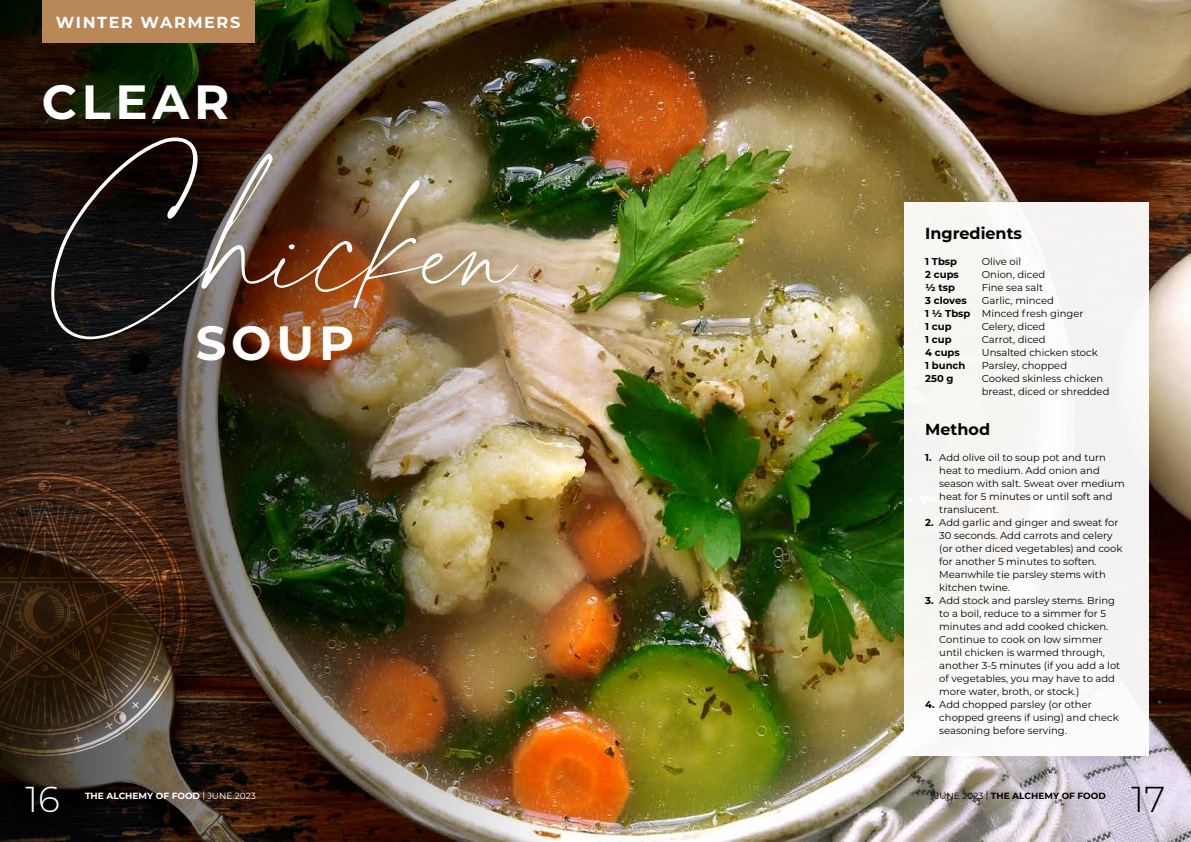
<style>
.page{position:relative;width:1191px;height:842px;background:#fff}
.page>*{position:absolute;margin:0;border:0;box-sizing:border-box;transform-origin:0 0}
.t1{font:150px "theartisan";color:#fff}
.t2{font:700 48px "Montserrat";letter-spacing:.1em;color:#fff}
.t3{font:300 36px "Montserrat";color:#fff}
.t4{font:300 36px "Montserrat";color:#000}
.t5{font:700 16px "Montserrat";color:#000}
.t6{font:700 16px "Montserrat";letter-spacing:.1em;color:#fff}
.t7{font:10px/13px "Montserrat";color:#000}
.t8{font:700 10px "Montserrat";color:#000}
.t9{font:700 9px "Montserrat";color:#000}
.t10{font:700 9px "Montserrat";color:#fff}
.s1{font-weight:700}
.s2{font-weight:400}
</style>
<div class="page">
<img style="left:553px;top:0;width:638px;height:842px">
<img style="left:0;top:0;width:553px;height:842px">
<div style="left:42px;top:0;width:212px;height:43px;background:#b88859"></div>
<div style="left:904px;top:202px;width:244px;height:553px;background:#f7f6f3"></div>
<svg style="left:0;top:473px;width:186px;height:283px;background:#452f21"></svg>
<svg style="left:0;top:480px;width:177px;height:267px;background:#3e2a19"></svg>
<h3 class="t6" style="left:56px;top:11px;width:186px">WINTER WARMERS</h3>
<h2 class="t2" style="left:42px;top:68px;width:189px">CLEAR</h2>
<h1 class="t1" style="left:51px;top:158px;width:470px">Chicken</h1>
<h2 class="t2" style="left:196px;top:308px;width:160px">SOUP</h2>
<h3 class="t5" style="left:925px;top:222px;width:98px">Ingredients</h3>
<p class="t8" style="left:925px;top:254px;width:34px">1 Tbsp</p>
<p class="t7" style="left:981px;top:254px;width:41px">Olive oil</p>
<p class="t8" style="left:925px;top:267px;width:35px">2 cups</p>
<p class="t7" style="left:981px;top:267px;width:65px">Onion, diced</p>
<p class="t8" style="left:925px;top:280px;width:31px">½ tsp</p>
<p class="t7" style="left:981px;top:280px;width:63px">Fine sea salt</p>
<p class="t8" style="left:925px;top:293px;width:43px">3 cloves</p>
<p class="t7" style="left:925px;top:293px;width:160px;text-indent:57px">Garlic, minced<br><span class="s1">1 ½ Tbsp</span> Minced fresh ginger<br><span class="s1">1 cup</span></p>
<p class="t7" style="left:981px;top:319px;width:65px">Celery, diced</p>
<p class="t8" style="left:925px;top:332px;width:28px">1 cup</p>
<p class="t7" style="left:981px;top:332px;width:65px">Carrot, diced</p>
<p class="t8" style="left:925px;top:345px;width:36px">4 cups</p>
<p class="t7" style="left:981px;top:345px;width:117px">Unsalted chicken stock</p>
<p class="t8" style="left:925px;top:358px;width:42px">1 bunch</p>
<p class="t7" style="left:981px;top:358px;width:87px">Parsley, chopped</p>
<p class="t8" style="left:925px;top:371px;width:30px">250 g</p>
<p class="t7" style="left:981px;top:371px;width:129px">Cooked skinless chicken breast, diced or shredded</p>
<h3 class="t5" style="left:925px;top:418px;width:67px">Method</h3>
<p class="t7" style="left:939px;top:450px;width:187px;text-indent:-14px"><span class="s1">1.</span> Add olive oil to soup pot and turn heat to medium. Add onion and season with salt. Sweat over medium heat for 5 minutes or until soft and translucent.</p>
<p class="t7" style="left:939px;top:515px;width:185px;text-indent:-14px"><span class="s1">2.</span> Add garlic and ginger and sweat for<br>30 seconds. Add carrots and celery (or other diced vegetables) and cook for another 5 minutes to soften.<br>Meanwhile tie parsley stems with kitchen twine.</p>
<p class="t7" style="left:939px;top:593px;width:182px;text-indent:-14px"><span class="s1">3.</span> Add stock and parsley stems. Bring to a boil, reduce to a simmer for 5 minutes and add cooked chicken.<br>Continue to cook on low simmer until chicken is warmed through, another 3-5 minutes (if you add a lot of vegetables, you may have to add more water, broth, or stock.)</p>
<p class="t7" style="left:939px;top:697px;width:181px;text-indent:-14px"><span class="s1">4.</span> Add chopped parsley (or other chopped greens if using) and check seasoning before serving.</p>
<h3 class="t3" style="left:25px;top:775px;width:36px">16</h3>
<h3 class="t4" style="left:1131px;top:775px;width:35px">17</h3>
<p class="t10" style="left:85px;top:790px;width:172px">THE ALCHEMY OF FOOD <span class="s2">| JUNE 2023</span></p>
<p class="t9" style="left:935px;top:790px;width:172px"><span class="s2">JUNE 2023 |</span> THE ALCHEMY OF FOOD</p>
</div>
